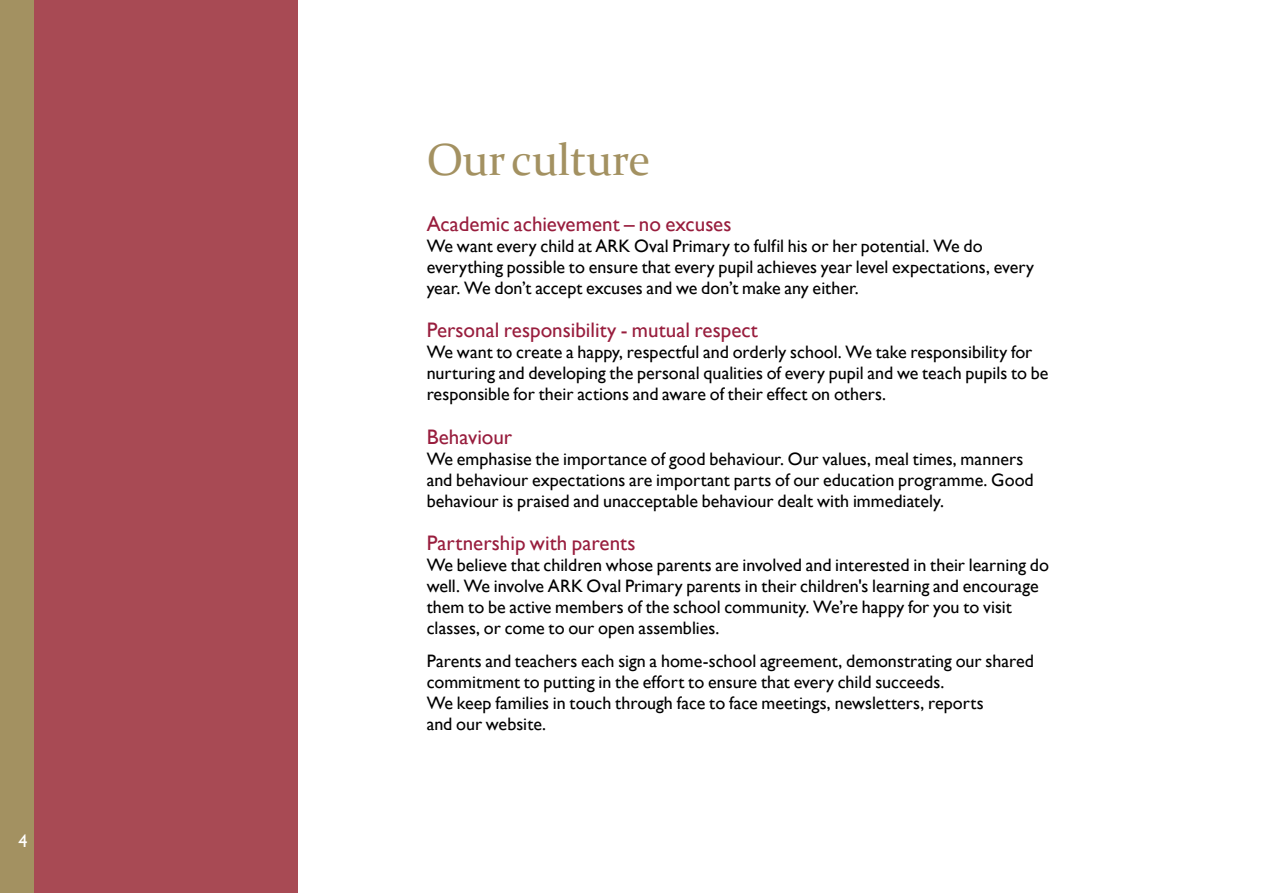
<style>
.page{position:relative;width:1263px;height:893px;background:#fff}
.page>*{position:absolute;margin:0;border:0;box-sizing:border-box;transform-origin:0 0}
.t1{font:45px "Constantia";color:#a39161}
.t2{font:21px "Gill Sans";color:#981d3d}
.t3{font:18px/21px "Gill Sans";color:#000}
.t4{font:18px "Gill Sans";color:#fff}
</style>
<div class="page">
<div style="left:0;top:0;width:34px;height:893px;background:#a39161"></div>
<div style="left:34px;top:0;width:264px;height:893px;background:#a84a54"></div>
<p class="t4" style="left:19px;top:830px;width:10px">4</p>
<h1 class="t1" style="left:427px;top:129px;width:225px">Our culture</h1>
<p class="t2" style="left:427px;top:212px;width:306px">Academic achievement – no excuses</p>
<p class="t3" style="left:427px;top:235px;width:609px">We want every child at ARK Oval Primary to fulfil his or her potential. We do everything possible to ensure that every pupil achieves year level expectations, every year. We don’t accept excuses and we don’t make any either.</p>
<p class="t2" style="left:427px;top:318px;width:333px">Personal responsibility - mutual respect</p>
<p class="t3" style="left:427px;top:342px;width:623px">We want to create a happy, respectful and orderly school. We take responsibility for nurturing and developing the personal qualities of every pupil and we teach pupils to be responsible for their actions and aware of their effect on others.</p>
<p class="t2" style="left:427px;top:424px;width:87px">Behaviour</p>
<p class="t3" style="left:427px;top:448px;width:608px">We emphasise the importance of good behaviour. Our values, meal times, manners and behaviour expectations are important parts of our education programme. Good behaviour is praised and unacceptable behaviour dealt with immediately.</p>
<p class="t2" style="left:427px;top:530px;width:210px">Partnership with parents</p>
<p class="t3" style="left:427px;top:554px;width:624px">We believe that children whose parents are involved and interested in their learning do well. We involve ARK Oval Primary parents in their children's learning and encourage them to be active members of the school community. We’re happy for you to visit classes, or come to our open assemblies.</p>
<p class="t3" style="left:427px;top:651px;width:609px">Parents and teachers each sign a home-school agreement, demonstrating our shared commitment to putting in the effort to ensure that every child succeeds.<br>We keep families in touch through face to face meetings, newsletters, reports<br>and our website.</p>
</div>
